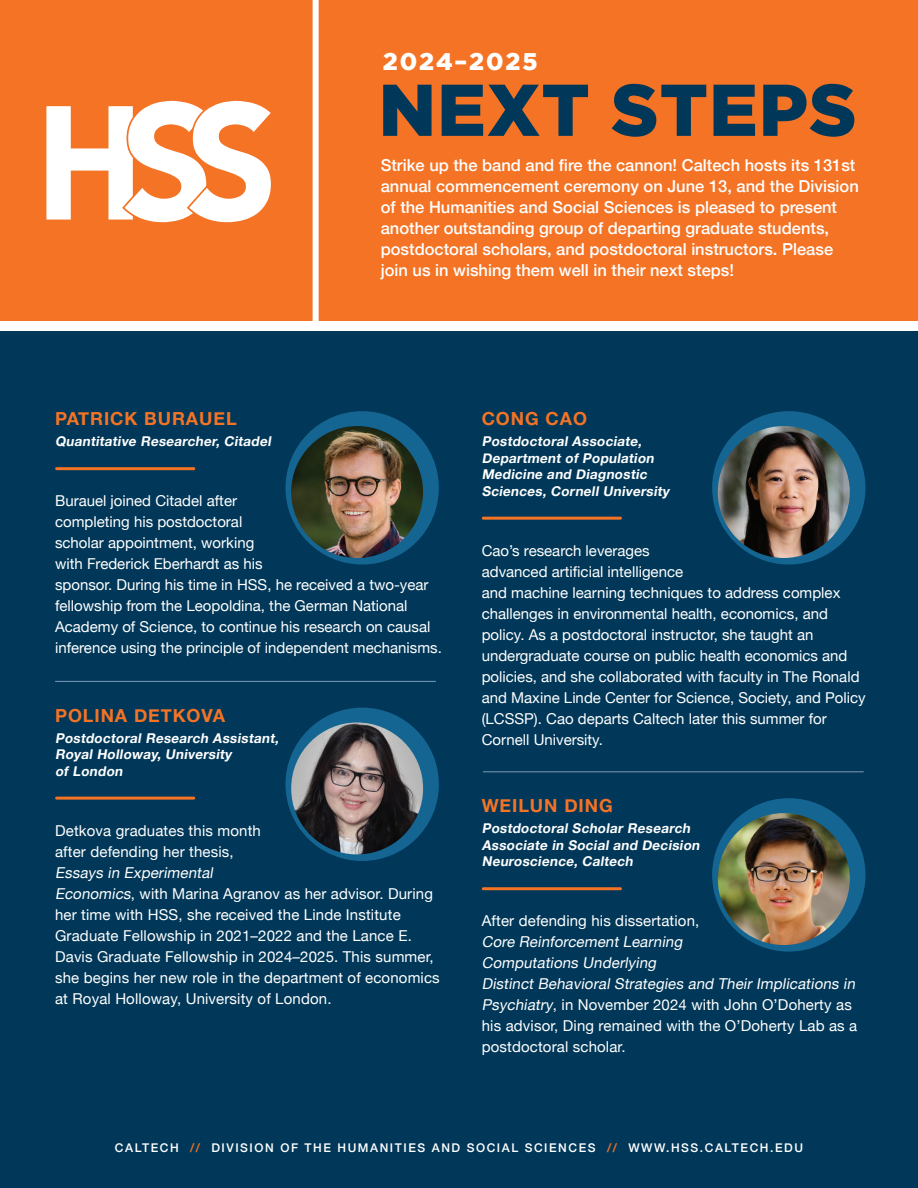
<style>
.page{position:relative;width:918px;height:1188px;background:#fff}
.page>*{position:absolute;margin:0;border:0;box-sizing:border-box;transform-origin:0 0}
.t1{font:900 73.2px "Gotham";letter-spacing:.015em;color:#013859}
.t2{font:900 24px "Gotham";letter-spacing:.08em;color:#fff}
.t3{font:700 18px "Helvetica Neue";letter-spacing:.05em;color:#f47325}
.t4{font:500 16.5px/21px "Helvetica Neue";color:#fff}
.t5{font:15px/21px "Helvetica Neue";color:#fff}
.t6{font:italic 15px/21px "Helvetica Neue";color:#fff}
.t7{font:italic 700 13.5px/16.5px "Helvetica Neue";color:#fff}
.t8{font:500 12px "Helvetica Neue";letter-spacing:.13em;color:#fff}
.s1{font-style:italic}
.s2{font-style:normal}
.s3{color:#f47325}
</style>
<div class="page">
<div style="left:0;top:0;width:918px;height:321px;background:#f47325"></div>
<div style="left:313px;top:0;width:6px;height:328px;background:#fff"></div>
<div style="left:0;top:332px;width:918px;height:856px;background:#013859"></div>
<svg style="left:46px;top:100px;width:225px;height:123px"></svg>
<hr style="left:55px;top:681px;width:381px;height:1px;background:#7d9ab8">
<hr style="left:57px;top:467px;width:137px;height:3px;background:#f47325">
<div style="left:285px;top:411px;width:154px;height:154px;background:#146591;border-radius:50%"></div>
<img style="left:291px;top:426px;width:132px;height:132px;border-radius:66px">
<hr style="left:483px;top:517px;width:137px;height:3px;background:#f47325">
<div style="left:712px;top:411px;width:154px;height:154px;background:#146591;border-radius:50%"></div>
<img style="left:718px;top:426px;width:132px;height:132px;border-radius:66px">
<hr style="left:57px;top:797px;width:137px;height:3px;background:#f47325">
<div style="left:285px;top:708px;width:154px;height:153px;background:#146591;border-radius:50%"></div>
<img style="left:291px;top:723px;width:132px;height:131px;border-radius:66px">
<hr style="left:483px;top:887px;width:137px;height:3px;background:#f47325">
<div style="left:712px;top:798px;width:154px;height:154px;background:#146591;border-radius:50%"></div>
<img style="left:718px;top:813px;width:132px;height:132px;border-radius:66px">
<hr style="left:483px;top:771px;width:381px;height:1px;background:#7d9ab8">
<h2 class="t2" style="left:383px;top:48px;width:156px">2024–2025</h2>
<h1 class="t1" style="left:379px;top:68px;width:480px">NEXT STEPS</h1>
<p class="t4" style="left:381px;top:153px;width:480px">Strike up the band and fire the cannon! Caltech hosts its 131st annual commencement ceremony on June 13, and the Division of the Humanities and Social Sciences is pleased to present another outstanding group of departing graduate students, postdoctoral scholars, and postdoctoral instructors. Please join us in wishing them well in their next steps!</p>
<p class="t3" style="left:55px;top:405px;width:183px">PATRICK BURAUEL</p>
<p class="t7" style="left:55px;top:433px;width:221px">Quantitative Researcher, Citadel</p>
<p class="t5" style="left:55px;top:491px;width:388px">Burauel joined Citadel after<br>completing his postdoctoral<br>scholar appointment, working<br>with Frederick Eberhardt as his<br>sponsor. During his time in HSS, he received a two-year fellowship from the Leopoldina, the German National Academy of Science, to continue his research on causal inference using the principle of independent mechanisms.</p>
<p class="t3" style="left:55px;top:701px;width:172px">POLINA DETKOVA</p>
<p class="t7" style="left:55px;top:730px;width:228px">Postdoctoral Research Assistant,<br>Royal Holloway, University<br>of London</p>
<p class="t5" style="left:55px;top:821px;width:207px">Detkova graduates this month after defending her thesis,</p>
<p class="t5" style="left:55px;top:863px;width:386px"><span class="s1">Essays in Experimental<br>Economics</span>, with Marina Agranov as her advisor. During her time with HSS, she received the Linde Institute Graduate Fellowship in 2021–2022 and the Lance E.<br>Davis Graduate Fellowship in 2024–2025. This summer, she begins her new role in the department of economics at Royal Holloway, University of London.</p>
<p class="t3" style="left:482px;top:405px;width:107px">CONG CAO</p>
<p class="t7" style="left:482px;top:433px;width:193px">Postdoctoral Associate,<br>Department of Population<br>Medicine and Diagnostic<br>Sciences, Cornell University</p>
<p class="t5" style="left:482px;top:541px;width:385px">Cao’s research leverages<br>advanced artificial intelligence<br>and machine learning techniques to address complex challenges in environmental health, economics, and policy. As a postdoctoral instructor, she taught an undergraduate course on public health economics and policies, and she collaborated with faculty in The Ronald and Maxine Linde Center for Science, Society, and Policy (LCSSP). Cao departs Caltech later this summer for Cornell University.</p>
<p class="t3" style="left:482px;top:792px;width:132px">WEILUN DING</p>
<p class="t7" style="left:482px;top:821px;width:223px">Postdoctoral Scholar Research<br>Associate in Social and Decision<br>Neuroscience, Caltech</p>
<p class="t5" style="left:482px;top:911px;width:219px">After defending his dissertation,</p>
<p class="t6" style="left:482px;top:932px;width:379px">Core ReinforcementLearning<br>Computations Underlying DistinctBehavioralStrategies and TheirImplications in Psychiatry<span class="s2">, in November 2024 with John O’Doherty as his advisor, Ding remained with the O’Doherty Lab as a postdoctoral scholar.</span></p>
<p class="t8" style="left:115px;top:1138px;width:690px">CALTECH <span class="s3">//</span> DIVISION OF THE HUMANITIES AND SOCIAL SCIENCES <span class="s3">//</span> WWW.HSS.CALTECH.EDU</p>
</div>
